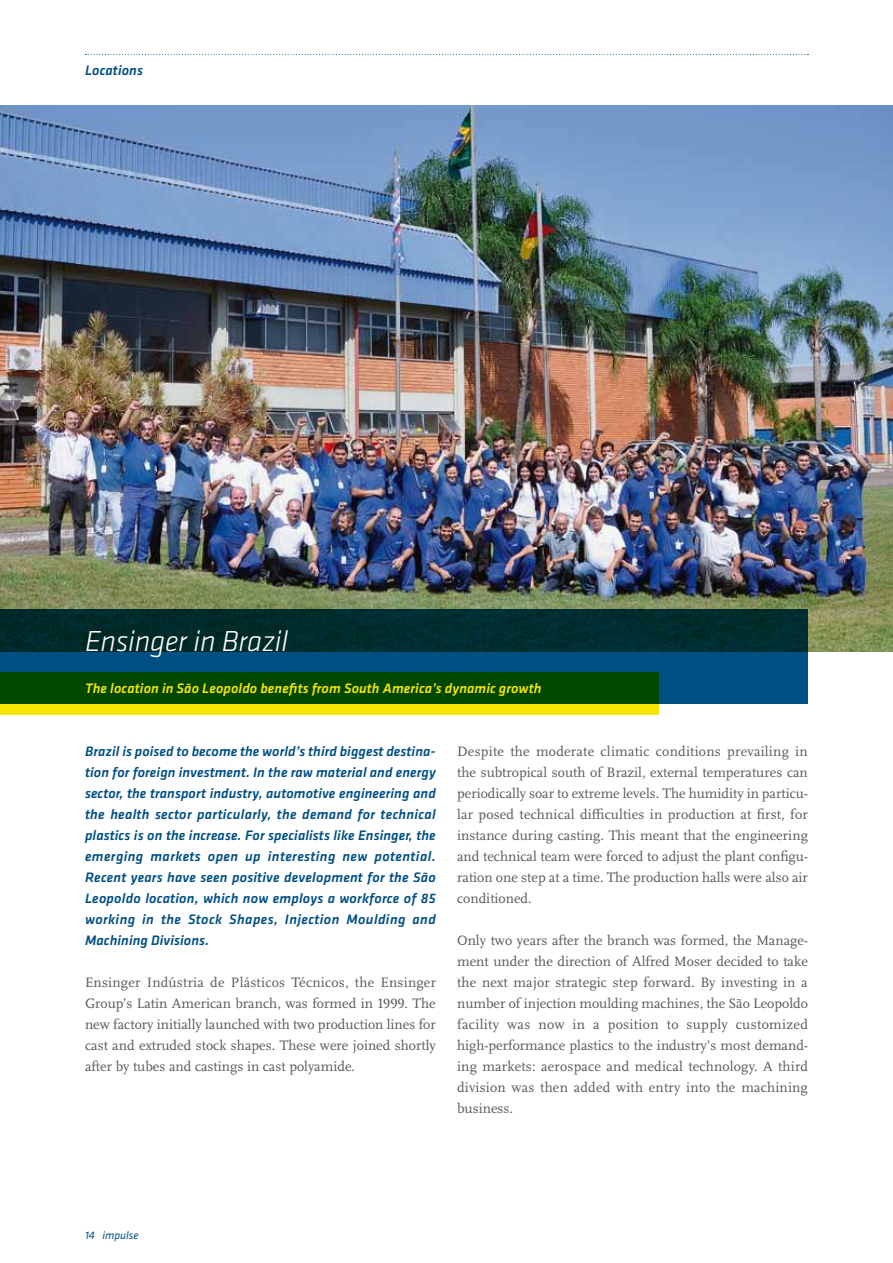
<style>
.page{position:relative;width:893px;height:1263px;background:#fff}
.page>*{position:absolute;margin:0;border:0;box-sizing:border-box;transform-origin:0 0}
.t1{font:italic 300 30px "Klavika";letter-spacing:-.005em;color:#fff}
.t2{font:14.25px/21px "Scala Pro";color:#58585a;text-align:justify}
.t3{font:italic 500 14.25px/21px "Klavika";letter-spacing:.015em;color:#004f83;text-align:justify}
.t4{font:italic 500 14.25px "Klavika";letter-spacing:.005em;color:#f7e600}
.t5{font:italic 11.25px "Klavika";letter-spacing:.005em;color:#004f83}
</style>
<div class="page">
<img style="left:0;top:105px;width:893px;height:546px">
<svg style="left:85px;top:54px;width:723px;height:1px"></svg>
<svg style="left:0;top:609px;width:808px;height:95px"></svg>
<svg style="left:0;top:672px;width:659px;height:42px;fill:#004700"></svg>
<p class="t3" style="left:85px;top:60px;width:59px">Locations</p>
<h1 class="t1" style="left:85px;top:623px;width:205px">Ensinger in Brazil</h1>
<p class="t4" style="left:85px;top:679px;width:458px">The location in São Leopoldo benefits from South America’s dynamic growth</p>
<p class="t3" style="left:85px;top:741px;width:352px">Brazil is poised to become the world’s third biggest destina&shy;tion for foreign investment. In the raw material and energy sector, the transport industry, automotive engineering and the health sector particularly, the demand for technical plastics is on the increase. For specialists like Ensinger, the emerging markets open up interesting new potential.<br>Recent years have seen positive development for the São Leopoldo location, which now employs a workforce of 85 working in the Stock Shapes, Injection Moulding and Machining Divisions.</p>
<p class="t2" style="left:85px;top:971px;width:353px">Ensinger Indústria de Plásticos Técnicos, the Ensinger Group’s Latin American branch, was formed in 1999. The new factory initially launched with two production lines for cast and extruded stock shapes. These were joined shortly after by tubes and castings in cast polyamide.</p>
<p class="t2" style="left:457px;top:740px;width:352px">Despite the moderate climatic conditions prevailing in the subtropical south of Brazil, external temperatures can periodically soar to extreme levels. The humidity in particu&shy;lar posed technical difficulties in production at first, for instance during casting. This meant that the engineering and technical team were forced to adjust the plant configu&shy;ration one step at a time. The production halls were also air conditioned.</p>
<p class="t2" style="left:457px;top:929px;width:353px">Only two years after the branch was formed, the Manage&shy;ment under the direction of Alfred Moser decided to take the next major strategic step forward. By investing in a number of injection moulding machines, the São Leopoldo facility was now in a position to supply customized high-performance plastics to the industry’s most demand&shy;ing markets: aerospace and medical technology. A third division was then added with entry into the machining business.</p>
<p class="t5" style="left:85px;top:1228px;width:55px">14 impulse</p>
</div>
